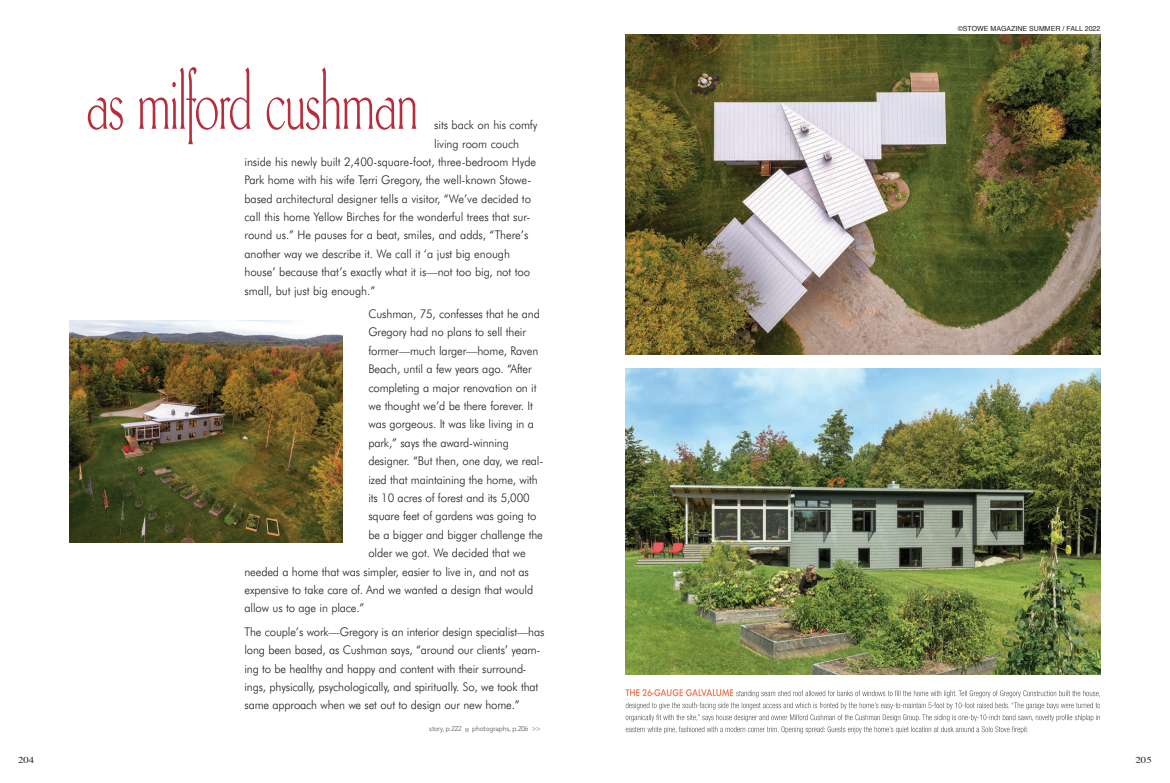
<style>
.page{position:relative;width:1170px;height:783px;background:#fff}
.page>*{position:absolute;margin:0;border:0;box-sizing:border-box;transform-origin:0 0}
.t1{font:91px "Carlton Plain";letter-spacing:-.01em;color:#b72d3b;scale:.66 1}
.t2{font:300 12px/18.4px "Futura BT";letter-spacing:-.01em;color:#231f20;scale:.95 1}
.t3{font:9px "Times";color:#231f20;scale:1.2 1}
.t4{font:300 7px "Avenir";letter-spacing:-.015em;color:#535355;scale:.95 1}
.t5{font:7px "Helvetica";color:#231f20}
</style>
<div class="page">
<img style="left:625px;top:369px;width:475px;height:305px">
<img style="left:69px;top:320px;width:273px;height:223px">
<svg style="left:465px;top:728px;width:4px;height:3px"></svg>
<img style="left:625px;top:35px;width:475px;height:320px">
<svg style="left:626px;top:689px;width:147px;height:45px"></svg>
<p class="t1" style="left:86px;top:66px;width:504px">as milford cushman</p>
<p class="t2" style="left:434px;top:117px;width:110px">sits back on his comfy</p>
<p class="t2" style="left:434px;top:135px;width:91px">living room couch</p>
<p class="t2" style="left:244px;top:153px;width:309px">inside his newly built 2,400-square-foot, three-bedroom Hyde</p>
<p class="t2" style="left:244px;top:172px;width:303px">Park home with his wife Terri Gregory, the well-known Stowe-</p>
<p class="t2" style="left:244px;top:190px;width:303px">based architectural designer tells a visitor, “We’ve decided to</p>
<p class="t2" style="left:244px;top:209px;width:303px">call this home Yellow Birches for the wonderful trees that sur-</p>
<p class="t2" style="left:244px;top:227px;width:300px">round us.” He pauses for a beat, smiles, and adds, “There’s</p>
<p class="t2" style="left:244px;top:245px;width:281px">another way we describe it. We call it ‘a just big enough</p>
<p class="t2" style="left:244px;top:264px;width:302px">house’ because that’s exactly what it is—not too big, not too</p>
<p class="t2" style="left:244px;top:282px;width:139px">small, but just big enough.”</p>
<p class="t2" style="left:368px;top:306px;width:182px">Cushman, 75, confesses that he and</p>
<p class="t2" style="left:368px;top:324px;width:167px">Gregory had no plans to sell their</p>
<p class="t2" style="left:368px;top:342px;width:180px">former—much larger—home, Raven</p>
<p class="t2" style="left:368px;top:361px;width:173px">Beach, until a few years ago. “After</p>
<p class="t2" style="left:368px;top:379px;width:179px">completing a major renovation on it</p>
<p class="t2" style="left:368px;top:398px;width:175px">we thought we’d be there forever. It</p>
<p class="t2" style="left:368px;top:416px;width:176px">was gorgeous. It was like living in a</p>
<p class="t2" style="left:368px;top:434px;width:149px">park,” says the award-winning</p>
<p class="t2" style="left:368px;top:453px;width:186px">designer. “But then, one day, we real-</p>
<p class="t2" style="left:368px;top:471px;width:180px">ized that maintaining the home, with</p>
<p class="t2" style="left:368px;top:490px;width:171px">its 10 acres of forest and its 5,000</p>
<p class="t2" style="left:368px;top:508px;width:178px">square feet of gardens was going to</p>
<p class="t2" style="left:368px;top:526px;width:185px">be a bigger and bigger challenge the</p>
<p class="t2" style="left:368px;top:545px;width:167px">older we got. We decided that we</p>
<p class="t2" style="left:244px;top:563px;width:301px">needed a home that was simpler, easier to live in, and not as</p>
<p class="t2" style="left:244px;top:582px;width:306px">expensive to take care of. And we wanted a design that would</p>
<p class="t2" style="left:244px;top:600px;width:128px">allow us to age in place.”</p>
<p class="t2" style="left:244px;top:623px;width:317px">The couple’s work—Gregory is an interior design specialist—has long been based, as Cushman says, “around our clients’ yearn&shy;ing to be healthy and happy and content with their surround&shy;ings, physically, psychologically, and spiritually. So, we took that same approach when we set out to design our new home.”</p>
<p class="t4" style="left:429px;top:724px;width:36px">story, p.222</p>
<p class="t4" style="left:472px;top:724px;width:74px">photographs, p.206 &gt;&gt;</p>
<p class="t5" style="left:958px;top:26px;width:144px">©STOWE MAGAZINE SUMMER / FALL 2022</p>
<p class="t3" style="left:18px;top:757px;width:15px">204</p>
<p class="t3" style="left:1136px;top:757px;width:15px">205</p>
</div>
